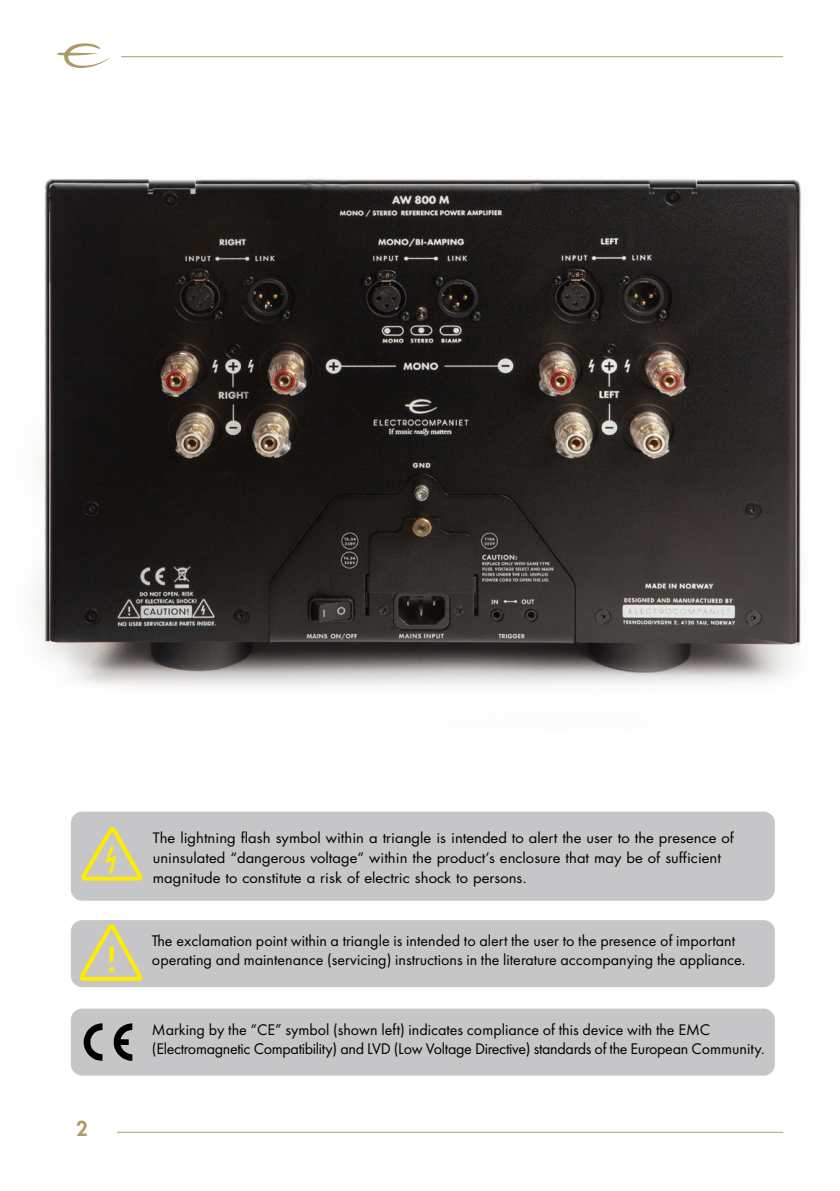
<style>
.page{position:relative;width:840px;height:1191px;background:#fff}
.page>*{position:absolute;margin:0;border:0;box-sizing:border-box;transform-origin:0 0}
.t1{font:800 20px "Futura Std";color:#ae9a63}
.t2{font:16px/19.2px "Futura PT";color:#000}
.t3{font:14px/20px "Futura Std";color:#000;scale:1.06 1}
</style>
<div class="page">
<hr style="left:121px;top:56px;width:661px;height:1px;background:#ae9a63">
<hr style="left:117px;top:1131px;width:665px;height:1px;background:#ae9a63">
<svg style="left:57px;top:43px;width:53px;height:25px"></svg>
<div style="left:71px;top:811px;width:703px;height:89px;background:#c6c5c7;border-radius:11px"></div>
<svg style="left:81px;top:827px;width:62px;height:54px"></svg>
<div style="left:71px;top:920px;width:703px;height:67px;background:#c6c5c7;border-radius:11px"></div>
<svg style="left:78px;top:920px;width:65px;height:62px"></svg>
<div style="left:71px;top:1008px;width:703px;height:67px;background:#c6c5c7;border-radius:11px"></div>
<svg style="left:84px;top:1023px;width:48px;height:38px"></svg>
<img style="left:34px;top:179px;width:767px;height:508px">
<p class="t1" style="left:76px;top:1116px;width:13px">2</p>
<p class="t3" style="left:153px;top:827px;width:549px">The lightning flash symbol within a triangle is intended to alert the user to the presence of uninsulated “dangerous voltage” within the product’s enclosure that may be of sufficient magnitude to constitute a risk of electric shock to persons.</p>
<p class="t2" style="left:152px;top:931px;width:594px">The exclamation point within a triangle is intended to alert the user to the presence of important operating and maintenance (servicing) instructions in the literature accompanying the appliance.</p>
<p class="t2" style="left:152px;top:1019px;width:614px">Marking by the “CE” symbol (shown left) indicates compliance of this device with the EMC (Electromagnetic Compatibility) and LVD (Low Voltage Directive) standards of the European Community.</p>
</div>
